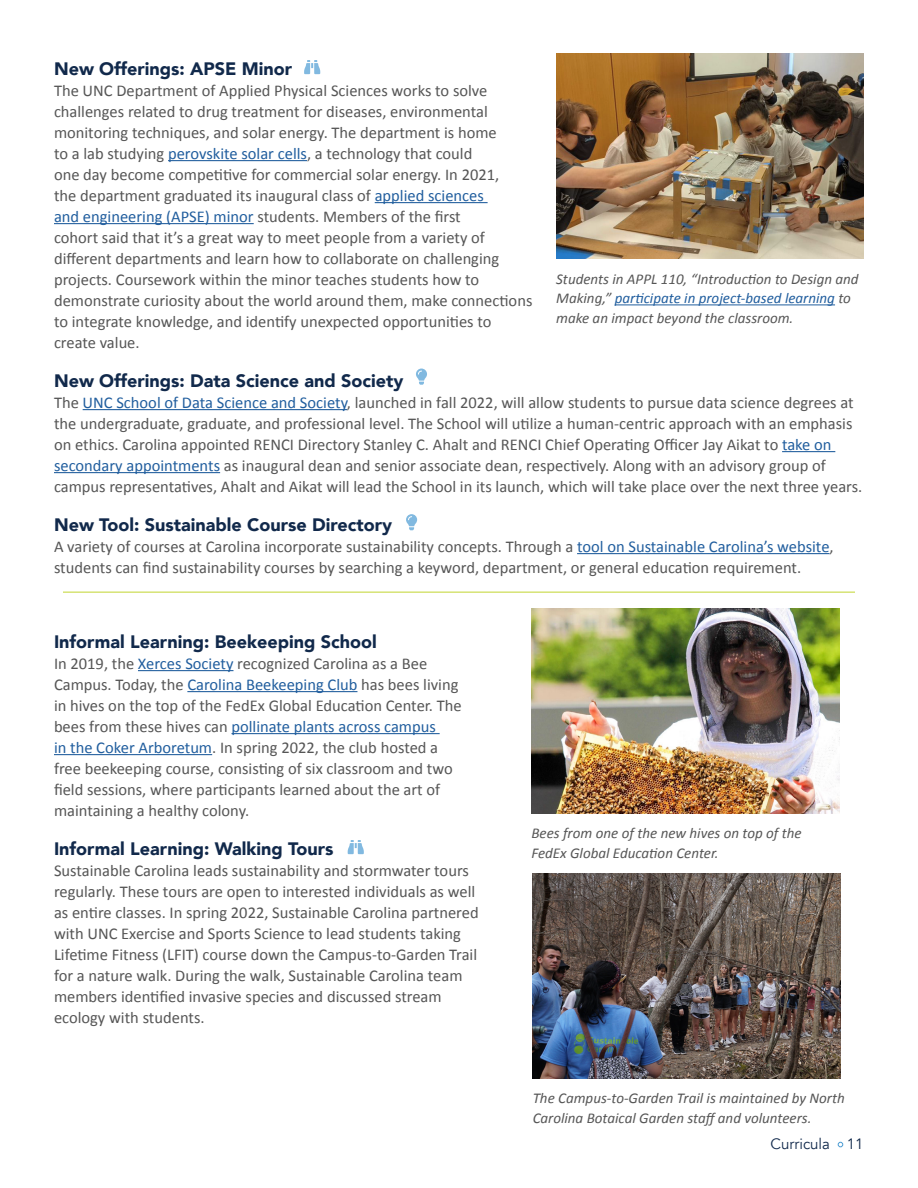
<style>
.page{position:relative;width:918px;height:1188px;background:#fff}
.page>*{position:absolute;margin:0;border:0;box-sizing:border-box;transform-origin:0 0}
.t1{font:900 18px "Avenir";color:#11294b}
.t2{font:16.5px/21px "Calibri";color:#565656}
.t3{font:italic 15px/19.5px "Calibri";color:#565656}
.t4{font:15px "Avenir";color:#11294b}
.s1{color:#215e9e}
</style>
<div class="page">
<hr style="left:168px;top:160px;width:139px;height:1px;background:#215e9e">
<hr style="left:375px;top:202px;width:113px;height:1px;background:#215e9e">
<hr style="left:54px;top:223px;width:200px;height:1px;background:#215e9e">
<hr style="left:83px;top:409px;width:264px;height:1px;background:#215e9e">
<hr style="left:782px;top:451px;width:53px;height:1px;background:#215e9e">
<hr style="left:54px;top:472px;width:166px;height:1px;background:#215e9e">
<hr style="left:577px;top:553px;width:253px;height:1px;background:#215e9e">
<hr style="left:138px;top:670px;width:95px;height:1px;background:#215e9e">
<hr style="left:187px;top:691px;width:170px;height:1px;background:#215e9e">
<hr style="left:231px;top:733px;width:209px;height:1px;background:#215e9e">
<hr style="left:54px;top:754px;width:158px;height:1px;background:#215e9e">
<img style="left:556px;top:54px;width:308px;height:205px">
<hr style="left:615px;top:304px;width:220px;height:1px;background:#215e9e">
<hr style="left:63px;top:592px;width:792px;height:1px;background:#c1d52f">
<img style="left:531px;top:608px;width:308px;height:205px">
<img style="left:533px;top:873px;width:307px;height:205px">
<svg style="left:838px;top:1142px;width:5px;height:5px"></svg>
<svg style="left:406px;top:514px;width:11px;height:16px"></svg>
<svg style="left:304px;top:60px;width:16px;height:14px"></svg>
<svg style="left:416px;top:369px;width:11px;height:16px"></svg>
<svg style="left:348px;top:840px;width:16px;height:14px"></svg>
<p class="t1" style="left:54px;top:53px;width:240px">New Offerings: APSE Minor</p>
<p class="t2" style="left:54px;top:79px;width:480px">The UNC Department of Applied Physical Sciences works to solve challenges related to drug treatment for diseases, environmental monitoring techniques, and solar energy. The department is home<br>to a lab studying <span class="s1">perovskite solar cells</span>, a technology that could<br>one day become competitive for commercial solar energy. In 2021,<br>the department graduated its inaugural class of <span class="s1">applied sciences<br>and engineering (APSE) minor</span> students. Members of the first<br>cohort said that it’s a great way to meet people from a variety of different departments and learn how to collaborate on challenging projects. Coursework within the minor teaches students how to demonstrate curiosity about the world around them, make connections to integrate knowledge, and identify unexpected opportunities to create value.</p>
<p class="t1" style="left:54px;top:365px;width:351px">New Offerings: Data Science and Society</p>
<p class="t2" style="left:54px;top:391px;width:810px">The <span class="s1">UNC School of Data Science and Society</span>, launched in fall 2022, will allow students to pursue data science degrees at the undergraduate, graduate, and professional level. The School will utilize a human-centric approach with an emphasis on ethics. Carolina appointed RENCI Directory Stanley C. Ahalt and RENCI Chief Operating Officer Jay Aikat to <span class="s1">take on secondary appointments</span> as inaugural dean and senior associate dean, respectively. Along with an advisory group of campus representatives, Ahalt and Aikat will lead the School in its launch, which will take place over the next three years.</p>
<p class="t1" style="left:54px;top:509px;width:340px">New Tool: Sustainable Course Directory</p>
<p class="t2" style="left:54px;top:535px;width:781px">A variety of courses at Carolina incorporate sustainability concepts. Through a <span class="s1">tool on Sustainable Carolina’s website</span>, students can find sustainability courses by searching a keyword, department, or general education requirement.</p>
<p class="t3" style="left:556px;top:268px;width:304px">Students in APPL 110, “Introduction to Design and<br>Making,” <span class="s1">participate in project-based learning</span> to make an impact beyond the classroom.</p>
<p class="t1" style="left:54px;top:626px;width:324px">Informal Learning: Beekeeping School</p>
<p class="t2" style="left:54px;top:652px;width:409px">In 2019, the <span class="s1">Xerces Society</span> recognized Carolina as a Bee Campus. Today, the <span class="s1">Carolina Beekeeping Club</span> has bees living in hives on the top of the FedEx Global Education Center. The bees from these hives can <span class="s1">pollinate plants across campus<br>in the Coker Arboretum</span>. In spring 2022, the club hosted a free beekeeping course, consisting of six classroom and two field sessions, where participants learned about the art of maintaining a healthy colony.</p>
<p class="t1" style="left:54px;top:833px;width:281px">Informal Learning: Walking Tours</p>
<p class="t2" style="left:54px;top:859px;width:426px">Sustainable Carolina leads sustainability and stormwater tours regularly. These tours are open to interested individuals as well as entire classes. In spring 2022, Sustainable Carolina partnered with UNC Exercise and Sports Science to lead students taking Lifetime Fitness (LFIT) course down the Campus-to-Garden Trail for a nature walk. During the walk, Sustainable Carolina team members identified invasive species and discussed stream ecology with students.</p>
<p class="t3" style="left:531px;top:823px;width:272px">Bees from one of the new hives on top of the<br>FedEx Global Education Center.</p>
<p class="t3" style="left:533px;top:1088px;width:314px">The Campus-to-Garden Trail is maintained by North<br>Carolina Botaical Garden staff and volunteers.</p>
<p class="t4" style="left:771px;top:1135px;width:94px">Curricula 11</p>
</div>
